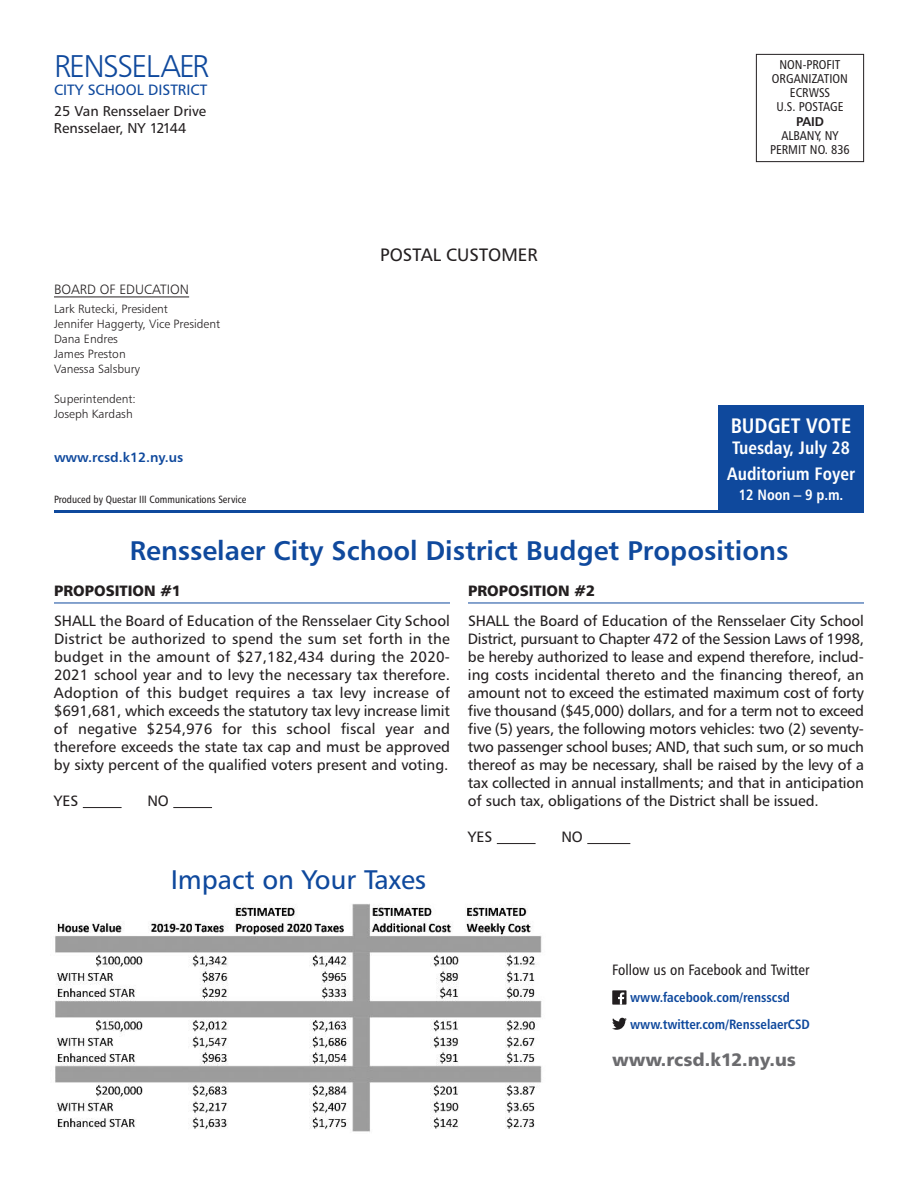
<style>
.page{position:relative;width:918px;height:1188px;background:#fff}
.page>*{position:absolute;margin:0;border:0;box-sizing:border-box;transform-origin:0 0}
.t1{font:31.5px "Humanist 777 BT Light B";letter-spacing:-.055em;color:#0f499d}
.t2{font:27px "Humanist 777 BT Bold B";color:#0f499d}
.t3{font:27px "Humanist 777 BT Roman B";color:#0f499d}
.t4{font:21px "Humanist 777 BT Bold Condensed B";color:#fff}
.t5{font:18px/25.8px "Humanist 777 BT Bold Condensed B";color:#fff}
.t6{font:18px "Humanist 777 BT Black B";color:#6b6b6e}
.t7{font:18px "Humanist 777 BT Roman B";color:#231f20}
.t8{font:15px/18px "Humanist 777 BT Roman B";color:#231f20;text-align:justify}
.t9{font:15px "Humanist 777 BT Roman Condensed B";color:#231f20}
.t10{font:15px "Humanist 777 BT Black B";color:#231f20}
.t11{font:15px "Humanist 777 BT Roman B";color:#0f499d}
.t12{font:15px "Humanist 777 BT Bold Condensed B";letter-spacing:-.005em;color:#fff}
.t13{font:14.25px/16.5px "Humanist 777 BT Roman B";color:#231f20}
.t14{font:13.5px/27px "Humanist 777 BT Bold Condensed B";color:#0f499d}
.t15{font:13.5px "Humanist 777 BT Bold B";color:#0f499d}
.t16{font:13.5px "Humanist 777 BT Light B";color:#231f20}
.t17{font:12.75px/14.2px "Humanist 777 BT Roman Condensed B";color:#231f20;text-align:center}
.t18{font:12.75px "Humanist 777 BT Bold B";color:#231f20}
.t19{font:12px/15px "Humanist 777 BT Light B";color:#231f20}
.t20{font:10.5px "Humanist 777 BT Roman Condensed B";color:#231f20}
</style>
<div class="page">
<hr style="left:54px;top:510px;width:810px;height:3px;background:#0f499d">
<div style="left:756px;top:54px;width:108px;height:108px;border:1px solid #231f20"></div>
<hr style="left:54px;top:297px;width:135px;height:1px;background:#231f20">
<hr style="left:54px;top:603px;width:396px;height:1px;background:#0f499d">
<hr style="left:83px;top:807px;width:39px;height:1px;background:#231f20">
<hr style="left:173px;top:807px;width:39px;height:1px;background:#231f20">
<hr style="left:468px;top:603px;width:396px;height:1px;background:#0f499d">
<hr style="left:497px;top:843px;width:39px;height:1px;background:#231f20">
<hr style="left:587px;top:843px;width:43px;height:1px;background:#231f20">
<div style="left:718px;top:405px;width:146px;height:108px;background:#0f499d"></div>
<img style="left:54px;top:903px;width:488px;height:229px">
<svg style="left:612px;top:1018px;width:15px;height:12px"></svg>
<div style="left:612px;top:990px;width:15px;height:15px;background:#231f20"></div>
<svg style="left:618px;top:993px;width:6px;height:12px"></svg>
<h1 class="t1" style="left:54px;top:54px;width:157px">RENSSELAER</h1>
<p class="t11" style="left:54px;top:84px;width:155px">CITY SCHOOL DISTRICT</p>
<p class="t13" style="left:54px;top:104px;width:154px">25 Van Rensselaer Drive<br>Rensselaer, NY 12144</p>
<p class="t16" style="left:54px;top:284px;width:137px">BOARD OF EDUCATION</p>
<p class="t19" style="left:54px;top:302px;width:168px">Lark Rutecki, President<br>Jennifer Haggerty, Vice President<br>Dana Endres<br>James Preston<br>Vanessa Salsbury</p>
<p class="t19" style="left:54px;top:392px;width:83px">Superintendent:<br>Joseph Kardash</p>
<p class="t15" style="left:54px;top:452px;width:131px">www.rcsd.k12.ny.us</p>
<p class="t20" style="left:54px;top:495px;width:194px">Produced by Questar III Communications Service</p>
<p class="t7" style="left:380px;top:248px;width:159px">POSTAL CUSTOMER</p>
<p class="t17" style="left:772px;top:58px;width:78px">NON-PROFIT<br>ORGANIZATION<br>ECRWSS<br>U.S. POSTAGE</p>
<p class="t18" style="left:796px;top:116px;width:29px">PAID</p>
<p class="t17" style="left:770px;top:129px;width:81px">ALBANY, NY<br>PERMIT NO. 836</p>
<h3 class="t4" style="left:731px;top:417px;width:122px">BUDGET VOTE</h3>
<p class="t5" style="left:727px;top:436px;width:129px">Tuesday, July 28<br>Auditorium Foyer</p>
<p class="t12" style="left:739px;top:489px;width:106px">12 Noon – 9 p.m.</p>
<h2 class="t2" style="left:130px;top:540px;width:660px">Rensselaer City School District Budget Propositions</h2>
<p class="t10" style="left:54px;top:585px;width:129px">PROPOSITION #1</p>
<p class="t8" style="left:54px;top:613px;width:398px">SHALL the Board of Education of the Rensselaer City School District be authorized to spend the sum set forth in the budget in the amount of $27,182,434 during the 2020- 2021 school year and to levy the necessary tax therefore.<br>Adoption of this budget requires a tax levy increase of $691,681, which exceeds the statutory tax levy increase limit of negative $254,976 for this school fiscal year and therefore exceeds the state tax cap and must be approved by sixty percent of the qualified voters present and voting.</p>
<p class="t8" style="left:54px;top:793px;width:26px">YES</p>
<p class="t8" style="left:147px;top:793px;width:23px">NO</p>
<h2 class="t3" style="left:171px;top:869px;width:257px">Impact on Your Taxes</h2>
<p class="t10" style="left:468px;top:585px;width:129px">PROPOSITION #2</p>
<p class="t8" style="left:468px;top:613px;width:398px">SHALL the Board of Education of the Rensselaer City School District, pursuant to Chapter 472 of the Session Laws of 1998, be hereby authorized to lease and expend therefore, includ&shy;ing costs incidental thereto and the financing thereof, an amount not to exceed the estimated maximum cost of forty five thousand ($45,000) dollars, and for a term not to exceed five (5) years, the following motors vehicles: two (2) seventy&shy;two passenger school buses; AND, that such sum, or so much thereof as may be necessary, shall be raised by the levy of a tax collected in annual installments; and that in anticipation of such tax, obligations of the District shall be issued.</p>
<p class="t8" style="left:468px;top:829px;width:26px">YES</p>
<p class="t8" style="left:561px;top:829px;width:23px">NO</p>
<p class="t9" style="left:612px;top:964px;width:199px">Follow us on Facebook and Twitter</p>
<p class="t14" style="left:630px;top:985px;width:181px">www.facebook.com/rensscsd www.twitter.com/RensselaerCSD</p>
<p class="t6" style="left:612px;top:1053px;width:185px">www.rcsd.k12.ny.us</p>
</div>
